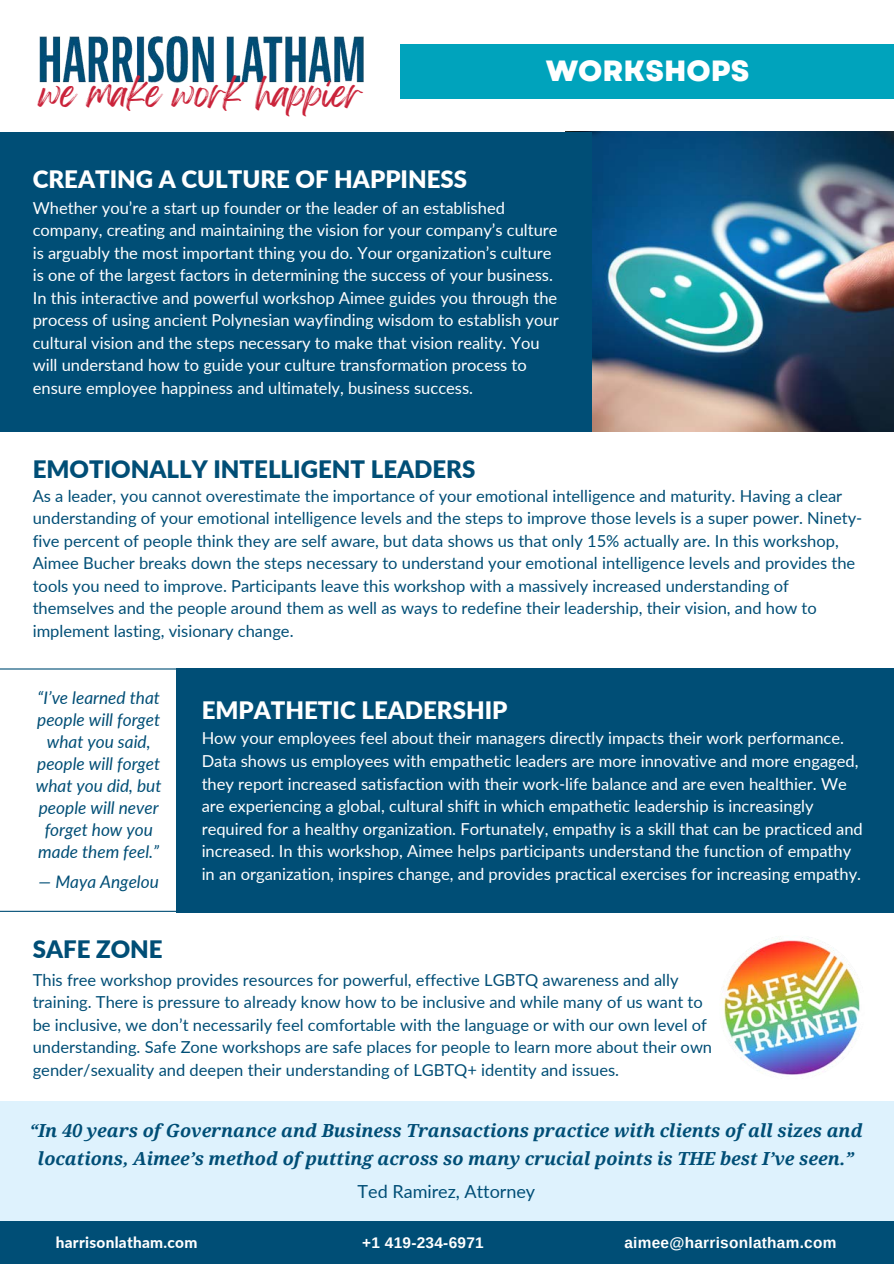
<style>
.page{position:relative;width:894px;height:1264px;background:#fff}
.page>*{position:absolute;margin:0;border:0;box-sizing:border-box;transform-origin:0 0}
.t1{font:33.15px "Feeling Passionate";color:#ca233a}
.t2{font:800 29.25px "Garet";color:#fff}
.t3{font:900 24px "Lato";color:#fff}
.t4{font:900 24px "Lato";color:#004e76}
.t5{font:italic 700 18px/27.5px "Droid Serif";color:#004e76;text-align:center}
.t6{font:18px "Lato";color:#004e76}
.t7{font:italic 17.25px/21.9px "Lato";color:#004e76;text-align:center}
.t8{font:16.5px/22.5px "Lato";color:#fff}
.t9{font:16.5px/22.5px "Lato";color:#004e76}
.t10{font:700 15.45px "Arimo";letter-spacing:.02em;color:#fff}
.t11{font:800 15.45px "Lato";letter-spacing:.02em;color:#fff}
</style>
<div class="page">
<div style="left:0;top:1220px;width:893px;height:43px;background:#004e76"></div>
<div style="left:400px;top:45px;width:493px;height:54px;background:#00a3bc"></div>
<img style="left:39px;top:36px;width:325px;height:47px">
<div style="left:0;top:1101px;width:893px;height:119px;background:#def2fd"></div>
<hr style="left:0;top:910px;width:893px;height:1px;background:#004e76">
<div style="left:176px;top:668px;width:717px;height:244px;background:#004e76"></div>
<hr style="left:0;top:668px;width:893px;height:1px;background:#004e76">
<img style="left:592px;top:132px;width:301px;height:299px">
<div style="left:0;top:132px;width:592px;height:299px;background:#004e76"></div>
<img style="left:722px;top:937px;width:138px;height:138px">
<p class="t1" style="left:41px;top:66px;width:323px">we make work happier</p>
<p class="t2" style="left:545px;top:50px;width:205px">WORKSHOPS</p>
<p class="t3" style="left:33px;top:161px;width:436px">CREATING A CULTURE OF HAPPINESS</p>
<p class="t8" style="left:33px;top:196px;width:527px">Whether you’re a start up founder or the leader of an established company, creating and maintaining the vision for your company’s culture is arguably the most important thing you do. Your organization’s culture is one of the largest factors in determining the success of your business.<br>In this interactive and powerful workshop Aimee guides you through the process of using ancient Polynesian wayfinding wisdom to establish your cultural vision and the steps necessary to make that vision reality. You will understand how to guide your culture transformation process to ensure employee happiness and ultimately, business success.</p>
<p class="t4" style="left:33px;top:451px;width:444px">EMOTIONALLY INTELLIGENT LEADERS</p>
<p class="t9" style="left:33px;top:483px;width:830px">As a leader, you cannot overestimate the importance of your emotional intelligence and maturity. Having a clear understanding of your emotional intelligence levels and the steps to improve those levels is a super power. Ninety&shy;five percent of people think they are self aware, but data shows us that only 15% actually are. In this workshop, Aimee Bucher breaks down the steps necessary to understand your emotional intelligence levels and provides the tools you need to improve. Participants leave this workshop with a massively increased understanding of themselves and the people around them as well as ways to redefine their leadership, their vision, and how to implement lasting, visionary change.</p>
<p class="t7" style="left:36px;top:686px;width:127px">“I’ve learned that people will forget what you said, people will forget what you did, but people will never forget how you made them feel.”</p>
<p class="t7" style="left:39px;top:870px;width:122px">— Maya Angelou</p>
<p class="t3" style="left:202px;top:691px;width:307px">EMPATHETIC LEADERSHIP</p>
<p class="t8" style="left:202px;top:726px;width:662px">How your employees feel about their managers directly impacts their work performance.<br>Data shows us employees with empathetic leaders are more innovative and more engaged, they report increased satisfaction with their work-life balance and are even healthier. We are experiencing a global, cultural shift in which empathetic leadership is increasingly required for a healthy organization. Fortunately, empathy is a skill that can be practiced and increased. In this workshop, Aimee helps participants understand the function of empathy in an organization, inspires change, and provides practical exercises for increasing empathy.</p>
<p class="t4" style="left:33px;top:931px;width:131px">SAFE ZONE</p>
<p class="t9" style="left:33px;top:967px;width:680px">This free workshop provides resources for powerful, effective LGBTQ awareness and ally training. There is pressure to already know how to be inclusive and while many of us want to be inclusive, we don’t necessarily feel comfortable with the language or with our own level of understanding. Safe Zone workshops are safe places for people to learn more about their own gender/sexuality and deepen their understanding of LGBTQ+ identity and issues.</p>
<p class="t5" style="left:29px;top:1117px;width:834px">“In 40 years of Governance and Business Transactions practice with clients of all sizes and locations, Aimee’s method of putting across so many crucial points is THE best I’ve seen.”</p>
<p class="t6" style="left:357px;top:1178px;width:179px">Ted Ramirez, Attorney</p>
<p class="t11" style="left:56px;top:1230px;width:143px">harrisonlatham.com</p>
<p class="t10" style="left:362px;top:1233px;width:123px">+1 419-234-6971</p>
<p class="t10" style="left:624px;top:1233px;width:213px">aimee@harrisonlatham.com</p>
</div>
